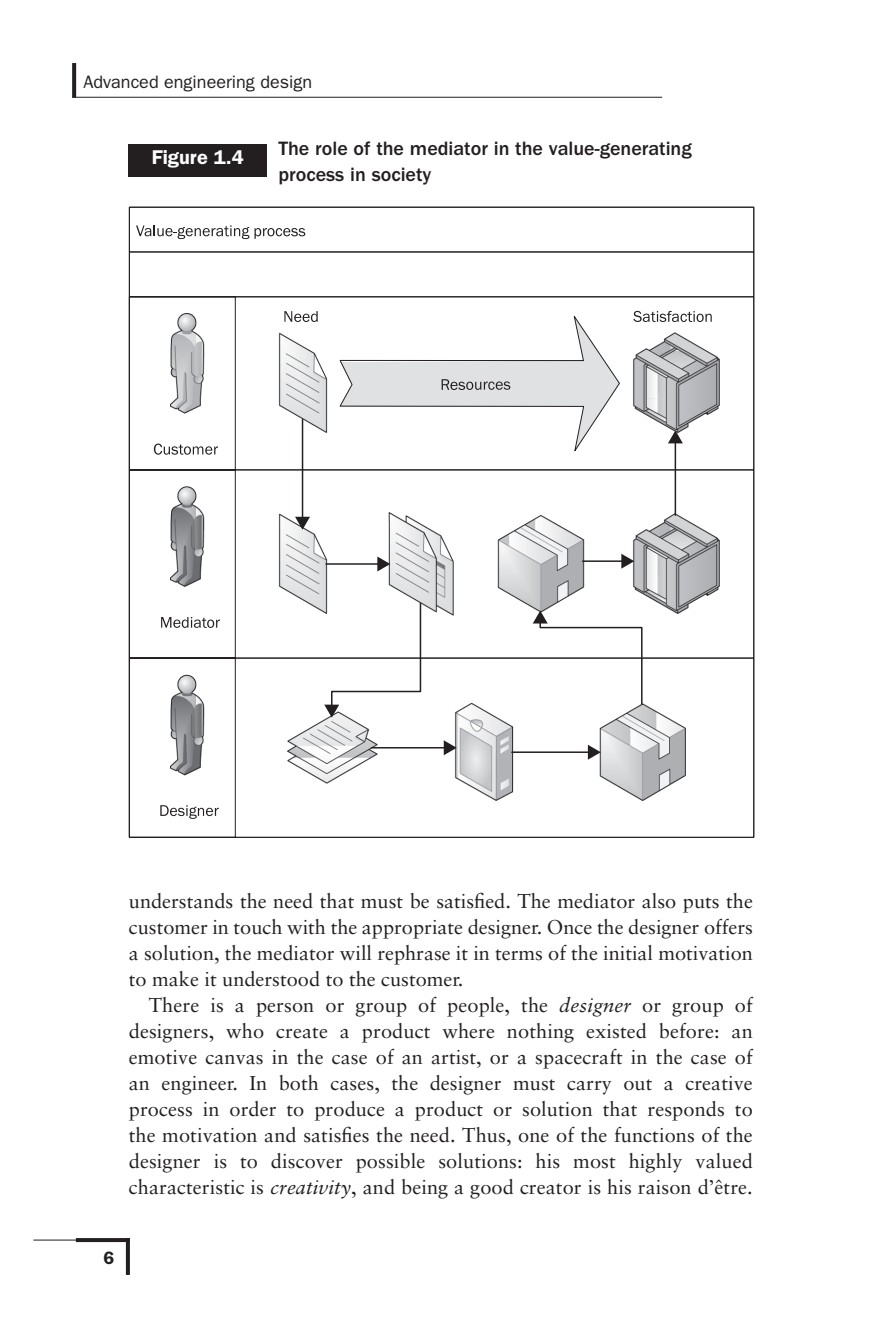
<style>
.page{position:relative;width:885px;height:1327px;background:#fff}
.page>*{position:absolute;margin:0;border:0;box-sizing:border-box;transform-origin:0 0}
.t1{font:20px "Sabon";letter-spacing:.005em;color:#231f20}
.t2{font:500 20px/26px "Franklin Gothic";color:#231f20}
.t3{font:600 20px "Franklin Gothic";color:#fff}
.t4{font:18px "Franklin Gothic";color:#231f20}
.t5{font:600 18px "Franklin Gothic";color:#231f20}
.s1{font-style:italic}
</style>
<div class="page">
<svg style="left:126px;top:1242px;width:4px;height:33px"></svg>
<svg style="left:76px;top:1238px;width:54px;height:4px"></svg>
<hr style="left:33px;top:1239px;width:53px;height:1px;background:#231f20">
<hr style="left:72px;top:97px;width:590px;height:1px;background:#231f20">
<svg style="left:72px;top:63px;width:4px;height:35px"></svg>
<div style="left:129px;top:144px;width:138px;height:32px;background:#231f20"></div>
<div style="left:129px;top:207px;width:625px;height:45px;border:1px solid #231f20"></div>
<svg style="left:136px;top:225px;width:169px;height:14px"></svg>
<svg style="left:129px;top:471px;width:625px;height:186px"></svg>
<svg style="left:129px;top:657px;width:625px;height:181px"></svg>
<svg style="left:129px;top:296px;width:625px;height:175px"></svg>
<hr style="left:371px;top:747px;width:75px;height:1px;background:#231f20">
<svg style="left:443px;top:740px;width:13px;height:15px"></svg>
<hr style="left:511px;top:751px;width:79px;height:2px;background:#231f20">
<svg style="left:587px;top:745px;width:13px;height:14px"></svg>
<svg style="left:338px;top:311px;width:282px;height:144px"></svg>
<svg style="left:284px;top:311px;width:33px;height:11px"></svg>
<svg style="left:154px;top:443px;width:64px;height:12px"></svg>
<svg style="left:633px;top:311px;width:78px;height:11px"></svg>
<svg style="left:160px;top:805px;width:59px;height:14px"></svg>
<svg style="left:161px;top:617px;width:59px;height:11px"></svg>
<hr style="left:302px;top:419px;width:1px;height:100px;background:#231f20">
<svg style="left:295px;top:517px;width:15px;height:13px"></svg>
<svg style="left:324px;top:602px;width:98px;height:115px"></svg>
<svg style="left:532px;top:610px;width:111px;height:96px"></svg>
<hr style="left:674px;top:441px;width:2px;height:74px;background:#231f20">
<svg style="left:667px;top:430px;width:15px;height:13px"></svg>
<hr style="left:326px;top:563px;width:53px;height:2px;background:#231f20">
<svg style="left:377px;top:556px;width:13px;height:15px"></svg>
<hr style="left:582px;top:560px;width:41px;height:2px;background:#231f20">
<svg style="left:621px;top:554px;width:13px;height:15px"></svg>
<p class="t4" style="left:83px;top:76px;width:230px">Advanced engineering design</p>
<p class="t3" style="left:152px;top:150px;width:93px">Figure 1.4</p>
<p class="t2" style="left:278px;top:137px;width:415px">The role of the mediator in the value-generating process in society</p>
<p class="t1" style="left:129px;top:892px;width:625px">understands the need that must be satisfied. The mediator also puts the</p>
<p class="t1" style="left:129px;top:918px;width:625px">customer in touch with the appropriate designer. Once the designer offers</p>
<p class="t1" style="left:129px;top:944px;width:625px">a solution, the mediator will rephrase it in terms of the initial motivation</p>
<p class="t1" style="left:129px;top:970px;width:336px">to make it understood to the customer.</p>
<p class="t1" style="left:149px;top:996px;width:605px">There is a person or group of people, the <span class="s1">designer</span> or group of</p>
<p class="t1" style="left:129px;top:1022px;width:625px">designers, who create a product where nothing existed before: an</p>
<p class="t1" style="left:129px;top:1048px;width:625px">emotive canvas in the case of an artist, or a spacecraft in the case of</p>
<p class="t1" style="left:129px;top:1074px;width:625px">an engineer. In both cases, the designer must carry out a creative</p>
<p class="t1" style="left:129px;top:1100px;width:625px">process in order to produce a product or solution that responds to</p>
<p class="t1" style="left:129px;top:1126px;width:625px">the motivation and satisfies the need. Thus, one of the functions of the</p>
<p class="t1" style="left:129px;top:1152px;width:625px">designer is to discover possible solutions: his most highly valued</p>
<p class="t1" style="left:129px;top:1178px;width:625px">characteristic is <span class="s1">creativity</span>, and being a good creator is his raison d’être.</p>
<p class="t5" style="left:104px;top:1251px;width:12px">6</p>
</div>
